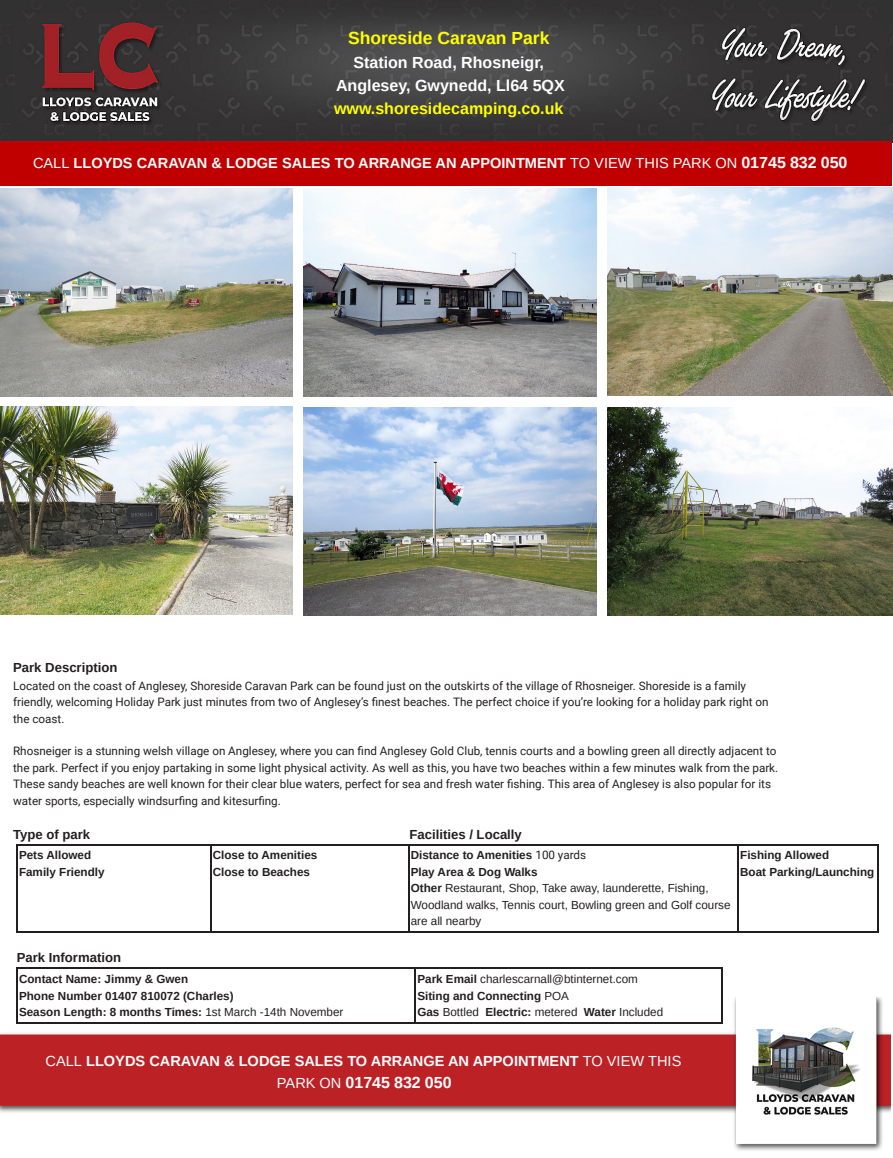
<style>
.page{position:relative;width:893px;height:1158px;background:#fff}
.page>*{position:absolute;margin:0;border:0;box-sizing:border-box;transform-origin:0 0}
.t1{font:700 17.55px "Arimo";color:#ff0}
.t2{font:700 16.05px/23px "Arimo";color:#fff;text-align:center}
.t3{font:700 14.55px "Arimo";color:#fff}
.t4{font:700 13.2px "Arimo";color:#231f20}
.t5{font:11.7px/16.4px "Roboto";color:#231f20}
.t6{font:11.7px/16.4px "Arimo";color:#231f20}
.t7{font:700 11.7px/16.4px "Arimo";color:#231f20}
.s1{color:#ff0}
.s2{font-weight:400}
.s3{font-size:16.05px}
.s4{font-weight:700}
.s5{font-family:"Roboto"}
.s6{font-weight:400;font-size:14.55px}
</style>
<div class="page">
<img style="left:0;top:406px;width:292px;height:208px">
<img style="left:0;top:0;width:893px;height:142px">
<img style="left:0;top:997px;width:891px;height:154px">
<hr style="left:738px;top:844px;width:141px;height:1px;background:#231f20">
<hr style="left:738px;top:931px;width:141px;height:1px;background:#231f20">
<hr style="left:878px;top:844px;width:1px;height:88px;background:#231f20">
<hr style="left:408px;top:844px;width:331px;height:1px;background:#231f20">
<hr style="left:408px;top:931px;width:331px;height:1px;background:#231f20">
<hr style="left:738px;top:844px;width:1px;height:88px;background:#231f20">
<hr style="left:210px;top:844px;width:199px;height:1px;background:#231f20">
<hr style="left:210px;top:931px;width:199px;height:1px;background:#231f20">
<hr style="left:408px;top:844px;width:1px;height:88px;background:#231f20">
<hr style="left:16px;top:844px;width:195px;height:1px;background:#231f20">
<hr style="left:16px;top:931px;width:195px;height:1px;background:#231f20">
<hr style="left:16px;top:844px;width:2px;height:88px;background:#231f20">
<hr style="left:210px;top:844px;width:1px;height:88px;background:#231f20">
<hr style="left:415px;top:967px;width:307px;height:1px;background:#231f20">
<hr style="left:415px;top:1022px;width:307px;height:1px;background:#231f20">
<hr style="left:721px;top:967px;width:1px;height:56px;background:#231f20">
<hr style="left:16px;top:967px;width:400px;height:1px;background:#231f20">
<hr style="left:16px;top:1022px;width:400px;height:1px;background:#231f20">
<hr style="left:16px;top:967px;width:2px;height:56px;background:#231f20">
<hr style="left:415px;top:967px;width:1px;height:56px;background:#231f20">
<div style="left:0;top:141px;width:892px;height:45px;background:#c00000"></div>
<img style="left:303px;top:188px;width:293px;height:208px">
<img style="left:607px;top:187px;width:286px;height:208px">
<img style="left:0;top:188px;width:292px;height:208px">
<img style="left:303px;top:407px;width:293px;height:208px">
<img style="left:607px;top:407px;width:286px;height:208px">
<p class="t1" style="left:348px;top:28px;width:203px">Shoreside Caravan Park</p>
<p class="t2" style="left:334px;top:51px;width:232px">Station Road, Rhosneigr,<br>Anglesey, Gwynedd, Ll64 5QX <span class="s1">www.shoresidecamping.co.uk</span></p>
<p class="t3" style="left:33px;top:154px;width:816px"><span class="s2">CALL</span> LLOYDS CARAVAN &amp; LODGE SALES TO ARRANGE AN APPOINTMENT <span class="s2">TO VIEW THIS PARK ON</span> <span class="s3">01745 832 050</span></p>
<p class="t4" style="left:13px;top:660px;width:106px">Park Description</p>
<p class="t5" style="left:13px;top:677px;width:757px">Located on the coast of Anglesey, Shoreside Caravan Park can be found just on the outskirts of the village of Rhosneiger. Shoreside is a family friendly, welcoming Holiday Park just minutes from two of Anglesey’s finest beaches. The perfect choice if you’re looking for a holiday park right on the coast.</p>
<p class="t5" style="left:13px;top:742px;width:767px">Rhosneiger is a stunning welsh village on Anglesey, where you can find Anglesey Gold Club, tennis courts and a bowling green all directly adjacent to the park. Perfect if you enjoy partaking in some light physical activity. As well as this, you have two beaches within a few minutes walk from the park.<br>These sandy beaches are well known for their clear blue waters, perfect for sea and fresh water fishing. This area of Anglesey is also popular for its water sports, especially windsurfing and kitesurfing.</p>
<p class="t4" style="left:13px;top:826px;width:79px">Type of park</p>
<p class="t4" style="left:409px;top:826px;width:114px">Facilities / Locally</p>
<p class="t7" style="left:19px;top:847px;width:87px">Pets Allowed<br>Family Friendly</p>
<p class="t7" style="left:213px;top:847px;width:106px">Close to Amenities<br>Close to Beaches</p>
<p class="t6" style="left:411px;top:847px;width:321px"><span class="s4">Distance to Amenities</span> <span class="s5">100 yards<br></span><span class="s4">Play Area &amp; Dog Walks<br>Other</span> Restaurant, Shop, Take away, launderette, Fishing, Woodland walks, Tennis court, Bowling green and Golf course are all nearby</p>
<p class="t7" style="left:740px;top:847px;width:136px">Fishing Allowed<br>Boat Parking/Launching</p>
<p class="t4" style="left:17px;top:950px;width:106px">Park Information</p>
<p class="t7" style="left:19px;top:971px;width:326px">Contact Name: Jimmy &amp; Gwen<br>Phone Number 01407 810072 (Charles)<br>Season Length: 8 months Times: <span class="s2">1st March -14th November</span></p>
<p class="t6" style="left:417px;top:971px;width:247px"><span class="s4">Park Email</span> charlescarnall@btinternet.com<br><span class="s4">Siting and Connecting</span> POA<br><span class="s4">Gas</span> Bottled <span class="s4">Electric:</span> metered <span class="s4">Water</span> Included</p>
<p class="t3" style="left:46px;top:1053px;width:637px"><span class="s2">CALL</span> LLOYDS CARAVAN &amp; LODGE SALES TO ARRANGE AN APPOINTMENT <span class="s2">TO VIEW THIS</span></p>
<p class="t2" style="left:277px;top:1071px;width:176px"><span class="s6">PARK ON</span> 01745 832 050</p>
</div>
